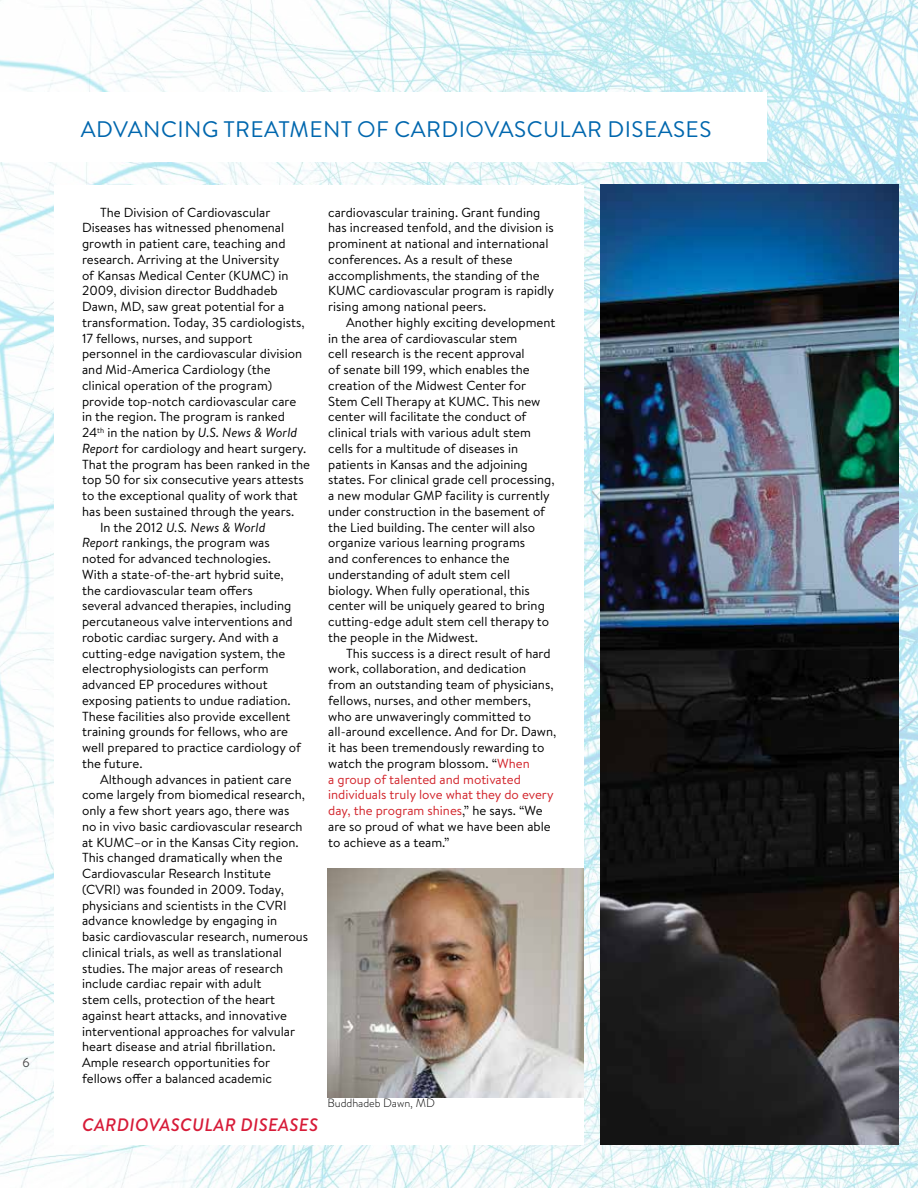
<style>
.page{position:relative;width:918px;height:1188px;background:#fff}
.page>*{position:absolute;margin:0;border:0;box-sizing:border-box;transform-origin:0 0}
.t1{font:22.5px "Brandon Grotesque";letter-spacing:.02em;color:#0067ae}
.t2{font:italic 500 18px "Brandon Grotesque";letter-spacing:.02em;color:#d71b38}
.t3{font:13.2px/15.8px "Brandon Text";color:#000}
.t4{font:italic 13.2px "Brandon Text";color:#000}
.t5{font:13.2px "Brandon Grotesque";color:#000}
.t6{font:300 12px "Brandon Grotesque";color:#000}
.s1{font-style:italic}
.s2{font-style:normal}
.s3{color:#d2232a}
</style>
<div class="page">
<img style="left:0;top:0;width:918px;height:1188px">
<div style="left:0;top:93px;width:766px;height:69px;background:#fff"></div>
<div style="left:54px;top:185px;width:529px;height:959px;background:#fff"></div>
<img style="left:328px;top:868px;width:255px;height:229px">
<img style="left:600px;top:185px;width:299px;height:959px">
<p class="t5" style="left:22px;top:1054px;width:9px">6</p>
<h1 class="t1" style="left:81px;top:114px;width:632px">ADVANCING TREATMENT OF CARDIOVASCULAR DISEASES</h1>
<p class="t3" style="left:100px;top:204px;width:172px">The Division of Cardiovascular</p>
<p class="t3" style="left:82px;top:219px;width:204px">Diseases has witnessed phenomenal</p>
<p class="t3" style="left:82px;top:235px;width:205px">growth in patient care, teaching and</p>
<p class="t3" style="left:82px;top:251px;width:199px">research. Arriving at the University</p>
<p class="t3" style="left:82px;top:267px;width:208px">of Kansas Medical Center (KUMC) in</p>
<p class="t3" style="left:82px;top:282px;width:197px">2009, division director Buddhadeb</p>
<p class="t3" style="left:82px;top:298px;width:204px">Dawn, MD, saw great potential for a</p>
<p class="t3" style="left:82px;top:314px;width:224px">transformation. Today, 35 cardiologists,</p>
<p class="t3" style="left:82px;top:330px;width:172px">17 fellows, nurses, and support</p>
<p class="t3" style="left:82px;top:345px;width:222px">personnel in the cardiovascular division</p>
<p class="t3" style="left:82px;top:361px;width:190px">and Mid-America Cardiology (the</p>
<p class="t3" style="left:82px;top:377px;width:192px">clinical operation of the program)</p>
<p class="t3" style="left:82px;top:393px;width:216px">provide top-notch cardiovascular care</p>
<p class="t3" style="left:82px;top:408px;width:204px">in the region. The program is ranked</p>
<p class="t3" style="left:82px;top:424px;width:217px">24<sup>th</sup> in the nation by <span class="s1">U.S. News &amp; World</span></p>
<p class="t3" style="left:82px;top:440px;width:226px"><span class="s1">Report</span> for cardiology and heart surgery.</p>
<p class="t3" style="left:82px;top:456px;width:230px">That the program has been ranked in the</p>
<p class="t3" style="left:82px;top:471px;width:223px">top 50 for six consecutive years attests</p>
<p class="t3" style="left:82px;top:487px;width:217px">to the exceptional quality of work that</p>
<p class="t3" style="left:82px;top:503px;width:214px">has been sustained through the years.</p>
<p class="t4" style="left:100px;top:518px;width:167px"><span class="s2">In the 2012</span> U.S. News &amp; World</p>
<p class="t3" style="left:82px;top:534px;width:189px"><span class="s1">Report</span> rankings, the program was</p>
<p class="t3" style="left:82px;top:550px;width:190px">noted for advanced technologies.</p>
<p class="t3" style="left:82px;top:566px;width:203px">With a state-of-the-art hybrid suite,</p>
<p class="t3" style="left:82px;top:582px;width:172px">the cardiovascular team offers</p>
<p class="t3" style="left:82px;top:597px;width:211px">several advanced therapies, including</p>
<p class="t3" style="left:82px;top:613px;width:212px">percutaneous valve interventions and</p>
<p class="t3" style="left:82px;top:629px;width:198px">robotic cardiac surgery. And with a</p>
<p class="t3" style="left:82px;top:645px;width:205px">cutting-edge navigation system, the</p>
<p class="t3" style="left:82px;top:660px;width:188px">electrophysiologists can perform</p>
<p class="t3" style="left:82px;top:676px;width:187px">advanced EP procedures without</p>
<p class="t3" style="left:82px;top:692px;width:210px">exposing patients to undue radiation.</p>
<p class="t3" style="left:82px;top:708px;width:210px">These facilities also provide excellent</p>
<p class="t3" style="left:82px;top:723px;width:208px">training grounds for fellows, who are</p>
<p class="t3" style="left:82px;top:739px;width:220px">well prepared to practice cardiology of</p>
<p class="t3" style="left:82px;top:755px;width:62px">the future.</p>
<p class="t3" style="left:100px;top:771px;width:193px">Although advances in patient care</p>
<p class="t3" style="left:82px;top:786px;width:224px">come largely from biomedical research,</p>
<p class="t3" style="left:82px;top:802px;width:209px">only a few short years ago, there was</p>
<p class="t3" style="left:82px;top:818px;width:222px">no in vivo basic cardiovascular research</p>
<p class="t3" style="left:82px;top:834px;width:218px">at KUMC–or in the Kansas City region.</p>
<p class="t3" style="left:82px;top:849px;width:202px">This changed dramatically when the</p>
<p class="t3" style="left:82px;top:865px;width:190px">Cardiovascular Research Institute</p>
<p class="t3" style="left:82px;top:881px;width:203px">(CVRI) was founded in 2009. Today,</p>
<p class="t3" style="left:82px;top:897px;width:206px">physicians and scientists in the CVRI</p>
<p class="t3" style="left:82px;top:912px;width:197px">advance knowledge by engaging in</p>
<p class="t3" style="left:82px;top:928px;width:228px">basic cardiovascular research, numerous</p>
<p class="t3" style="left:82px;top:944px;width:201px">clinical trials, as well as translational</p>
<p class="t3" style="left:82px;top:960px;width:203px">studies. The major areas of research</p>
<p class="t3" style="left:82px;top:975px;width:181px">include cardiac repair with adult</p>
<p class="t3" style="left:82px;top:991px;width:195px">stem cells, protection of the heart</p>
<p class="t3" style="left:82px;top:1007px;width:206px">against heart attacks, and innovative</p>
<p class="t3" style="left:82px;top:1023px;width:215px">interventional approaches for valvular</p>
<p class="t3" style="left:82px;top:1038px;width:195px">heart disease and atrial fibrillation.</p>
<p class="t3" style="left:82px;top:1054px;width:190px">Ample research opportunities for</p>
<p class="t3" style="left:82px;top:1070px;width:191px">fellows offer a balanced academic</p>
<h2 class="t2" style="left:82px;top:1112px;width:237px">CARDIOVASCULAR DISEASES</h2>
<p class="t3" style="left:328px;top:204px;width:227px">cardiovascular training. Grant funding has increased tenfold, and the division is prominent at national and international conferences. As a result of these accomplishments, the standing of the KUMC cardiovascular program is rapidly rising among national peers.</p>
<p class="t3" style="left:328px;top:314px;width:229px;text-indent:18px">Another highly exciting development in the area of cardiovascular stem<br>cell research is the recent approval<br>of senate bill 199, which enables the creation of the Midwest Center for Stem Cell Therapy at KUMC. This new center will facilitate the conduct of clinical trials with various adult stem cells for a multitude of diseases in patients in Kansas and the adjoining states. For clinical grade cell processing, a new modular GMP facility is currently under construction in the basement of the Lied building. The center will also organize various learning programs<br>and conferences to enhance the understanding of adult stem cell biology. When fully operational, this center will be uniquely geared to bring cutting-edge adult stem cell therapy to the people in the Midwest.</p>
<p class="t3" style="left:328px;top:645px;width:230px;text-indent:18px">This success is a direct result of hard work, collaboration, and dedication from an outstanding team of physicians, fellows, nurses, and other members, who are unwaveringly committed to all-around excellence. And for Dr. Dawn, it has been tremendously rewarding to watch the program blossom. “<span class="s3">When<br>a group of talented and motivated individuals truly love what they do every day, the program shines</span>,” he says. “We are so proud of what we have been able to achieve as a team.”</p>
<p class="t6" style="left:328px;top:1095px;width:109px">Buddhadeb Dawn, MD</p>
</div>
